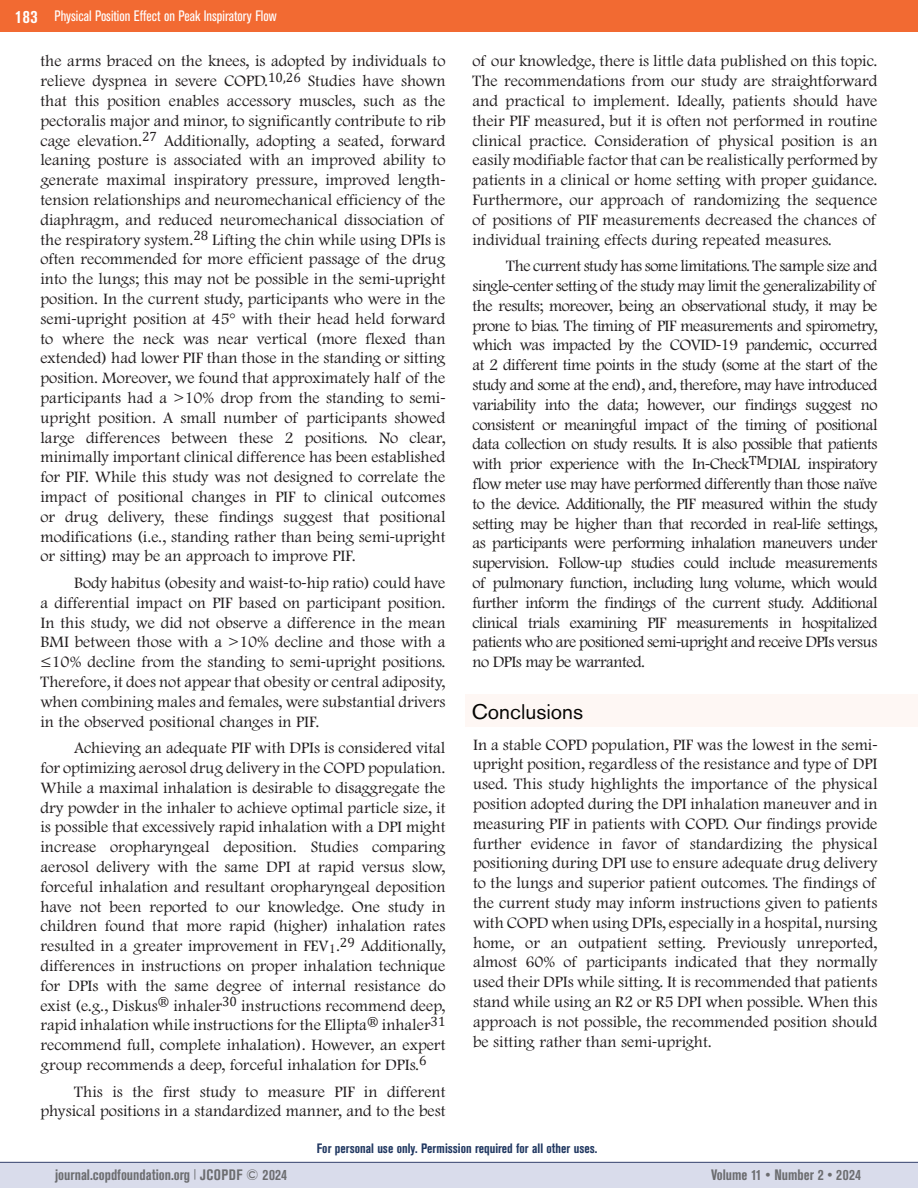
<style>
.page{position:relative;width:918px;height:1188px;background:#fff}
.page>*{position:absolute;margin:0;border:0;box-sizing:border-box;transform-origin:0 0}
.t1{font:21px "Akzidenz Grotesk BQ";color:#040503}
.t2{font:300 16.5px/19.8px "Footlight MT Pro";color:#231f20;text-align:justify}
.t3{font:700 condensed 15px "Akzidenz Grotesk BE";color:#6c6d70}
.t4{font:condensed 15px "Akzidenz Grotesk BE";color:#fff}
.t5{font:700 condensed 13.5px "Akzidenz Grotesk BE";color:#213861}
.s1{font-weight:700;font-size:18px}
.s2{font-family:"Myriad Pro";font-weight:400}
</style>
<div class="page">
<div style="left:0;top:1162px;width:918px;height:26px;background:#d9dceb"></div>
<div style="left:0;top:0;width:918px;height:32px;background:#f26a32"></div>
<hr style="left:0;top:1162px;width:918px;height:1px;background:#34416b">
<div style="left:465px;top:695px;width:453px;height:32px;background:#fef7f4"></div>
<p class="t4" style="left:15px;top:8px;width:263px"><span class="s1">183</span> Physical Position Effect on Peak Inspiratory Flow</p>
<p class="t2" style="left:40px;top:52px;width:407px">the arms braced on the knees, is adopted by individuals to relieve dyspnea in severe COPD.<sup>10,26</sup> Studies have shown that this position enables accessory muscles, such as the pectoralis major and minor, to significantly contribute to rib cage elevation.<sup>27</sup> Additionally, adopting a seated, forward leaning posture is associated with an improved ability to generate maximal inspiratory pressure, improved length&shy;tension relationships and neuromechanical efficiency of the diaphragm, and reduced neuromechanical dissociation of the respiratory system.<sup>28</sup> Lifting the chin while using DPIs is often recommended for more efficient passage of the drug into the lungs; this may not be possible in the semi<span class="s2">-</span>upright position. In the current study, participants who were in the semi<span class="s2">-</span>upright position at 45° with their head held forward to where the neck was near vertical (more flexed than extended) had lower PIF than those in the standing or sitting position. Moreover, we found that approximately half of the participants had a &gt;10% drop from the standing to semi&shy;upright position. A small number of participants showed large differences between these 2 positions. No clear, minimally important clinical difference has been established for PIF. While this study was not designed to correlate the impact of positional changes in PIF to clinical outcomes or drug delivery, these findings suggest that positional modifications (i.e., standing rather than being semi<span class="s2">-</span>upright or sitting) may be an approach to improve PIF.</p>
<p class="t2" style="left:40px;top:573px;width:407px;text-indent:34px">Body habitus (obesity and waist<span class="s2">-</span>to<span class="s2">-</span>hip ratio) could have a differential impact on PIF based on participant position.<br>In this study, we did not observe a difference in the mean BMI between those with a &gt;10% decline and those with a ≤10% decline from the standing to semi<span class="s2">-</span>upright positions.<br>Therefore, it does not appear that obesity or central adiposity, when combining males and females, were substantial drivers in the observed positional changes in PIF.</p>
<p class="t2" style="left:40px;top:738px;width:407px;text-indent:34px">Achieving an adequate PIF with DPIs is considered vital for optimizing aerosol drug delivery in the COPD population.<br>While a maximal inhalation is desirable to disaggregate the dry powder in the inhaler to achieve optimal particle size, it is possible that excessively rapid inhalation with a DPI might increase oropharyngeal deposition. Studies comparing aerosol delivery with the same DPI at rapid versus slow, forceful inhalation and resultant oropharyngeal deposition have not been reported to our knowledge. One study in children found that more rapid (higher) inhalation rates resulted in a greater improvement in FEV<sub>1</sub>.<sup>29</sup> Additionally, differences in instructions on proper inhalation technique for DPIs with the same degree of internal resistance do exist (e.g., Diskus<sup>®</sup> inhaler<sup>30</sup> instructions recommend deep, rapid inhalation while instructions for the Ellipta<sup>®</sup> inhaler<sup>31 </sup>recommend full, complete inhalation). However, an expert group recommends a deep, forceful inhalation for DPIs.<sup>6</sup></p>
<p class="t2" style="left:40px;top:1082px;width:407px;text-align:right">This is the first study to measure PIF in different physical positions in a standardized manner, and to the best</p>
<p class="t2" style="left:472px;top:52px;width:407px">of our knowledge, there is little data published on this topic.<br>The recommendations from our study are straightforward and practical to implement. Ideally, patients should have their PIF measured, but it is often not performed in routine clinical practice. Consideration of physical position is an easily modifiable factor that can be realistically performed by patients in a clinical or home setting with proper guidance.<br>Furthermore, our approach of randomizing the sequence of positions of PIF measurements decreased the chances of individual training effects during repeated measures.</p>
<p class="t2" style="left:472px;top:256px;width:407px;text-indent:34px">The current study has some limitations. The sample size and single<span class="s2">-</span>center setting of the study may limit the generalizability of the results; moreover, being an observational study, it may be prone to bias. The timing of PIF measurements and spirometry, which was impacted by the COVID<span class="s2">-</span>19 pandemic, occurred at 2 different time points in the study (some at the start of the study and some at the end), and, therefore, may have introduced variability into the data; however, our findings suggest no consistent or meaningful impact of the timing of positional data collection on study results. It is also possible that patients with prior experience with the In<span class="s2">-</span>Check<sup>TM</sup>DIAL inspiratory flow meter use may have performed differently than those naïve to the device. Additionally, the PIF measured within the study setting may be higher than that recorded in real<span class="s2">-</span>life settings, as participants were performing inhalation maneuvers under supervision. Follow<span class="s2">-</span>up studies could include measurements of pulmonary function, including lung volume, which would further inform the findings of the current study. Additional clinical trials examining PIF measurements in hospitalized patients who are positioned semi<span class="s2">-</span>upright and receive DPIs versus no DPIs may be warranted.</p>
<p class="t1" style="left:472px;top:699px;width:113px">Conclusions</p>
<p class="t2" style="left:473px;top:735px;width:406px">In a stable COPD population, PIF was the lowest in the semi&shy;upright position, regardless of the resistance and type of DPI used. This study highlights the importance of the physical position adopted during the DPI inhalation maneuver and in measuring PIF in patients with COPD. Our findings provide further evidence in favor of standardizing the physical positioning during DPI use to ensure adequate drug delivery to the lungs and superior patient outcomes. The findings of the current study may inform instructions given to patients with COPD when using DPIs, especially in a hospital, nursing home, or an outpatient setting. Previously unreported, almost 60% of participants indicated that they normally used their DPIs while sitting. It is recommended that patients stand while using an R2 or R5 DPI when possible. When this approach is not possible, the recommended position should be sitting rather than semi<span class="s2">-</span>upright.</p>
<p class="t5" style="left:317px;top:1141px;width:282px">For personal use only. Permission required for all other uses.</p>
<p class="t3" style="left:55px;top:1166px;width:234px">journal.copdfoundation.org <sup>|</sup> JCOPDF © 2024</p>
<p class="t3" style="left:711px;top:1166px;width:151px">Volume 11 • Number 2 • 2024</p>
</div>
